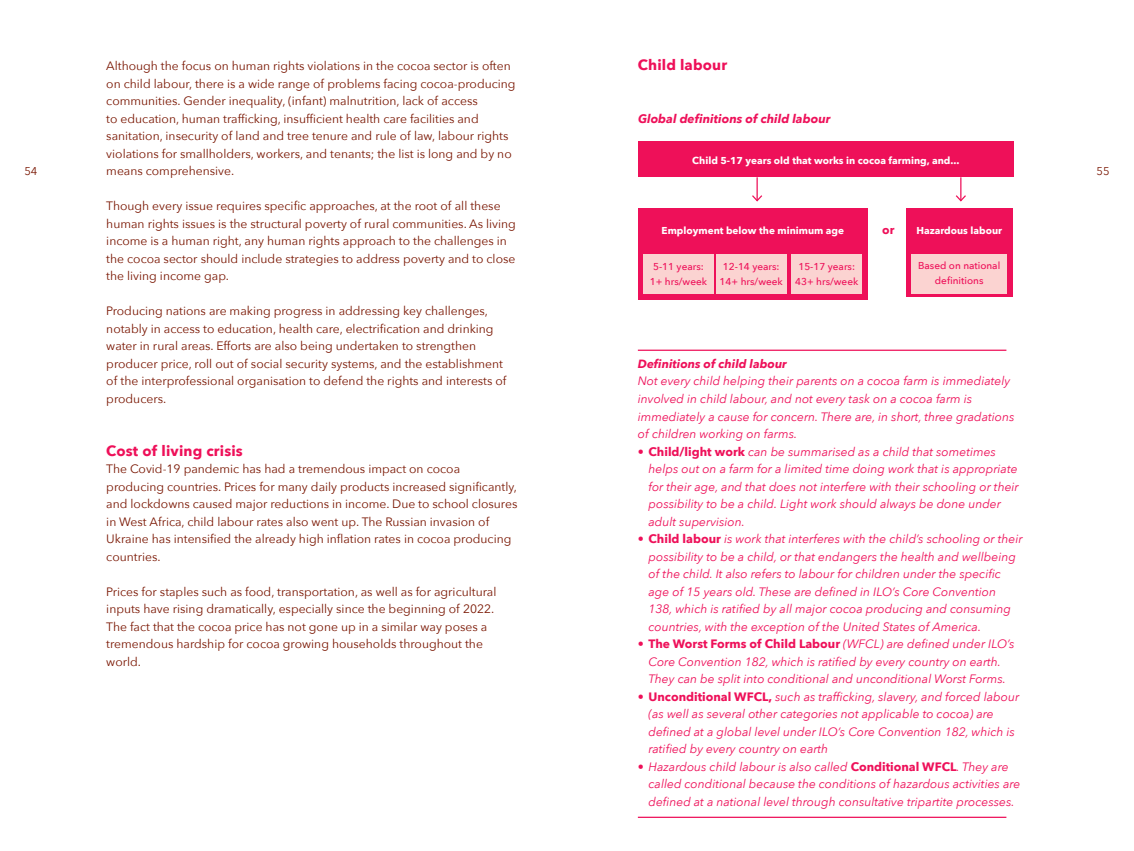
<style>
.page{position:relative;width:1134px;height:851px;background:#fff}
.page>*{position:absolute;margin:0;border:0;box-sizing:border-box;transform-origin:0 0}
._2__kop{font:700 14.62px "Avenir Next";letter-spacing:.01em;color:#ee1059}
.broodtekst_NW{font:12.12px/17.5px "Avenir Next";color:#791500}
.box_FLUOR_opsom{font:italic 12.12px/17.5px "Avenir Next";color:#ee1059}
.box_FLUOR_text{font:italic 12.12px/17.5px "Avenir Next";color:#ee1059}
.broodtekst_NW-2{font:italic 700 12.12px "Avenir Next";color:#ee1059}
.Box_FLUOR_heading{font:italic 700 11.88px "Avenir Next";color:#ee1059}
._2__subkop{font:700 11.88px "Avenir Next";color:#ee1059}
.t1{font:11.25px "Avenir Next";color:#791500}
.broodtekst_NW-3{font:700 10px "Avenir Next";color:#fff}
.opsommimg{font:500 10px/15px "Avenir Next";color:#ee1059;text-align:center}
.s1{font-weight:700;font-style:normal}
</style>
<div class="page">
<div style="left:906px;top:242px;width:106px;height:55px;background:#ee1059"></div>
<div style="left:638px;top:240px;width:230px;height:59px;background:#ee1059"></div>
<div style="left:638px;top:141px;width:375px;height:36px;background:#ee1059"></div>
<div style="left:638px;top:208px;width:230px;height:42px;background:#ee1059"></div>
<div style="left:643px;top:254px;width:71px;height:39px;background:#fbd3d1"></div>
<div style="left:716px;top:254px;width:71px;height:39px;background:#fbd3d1"></div>
<div style="left:791px;top:254px;width:71px;height:39px;background:#fbd3d1"></div>
<div style="left:911px;top:254px;width:96px;height:39px;background:#fbd3d1"></div>
<div style="left:906px;top:208px;width:106px;height:42px;background:#ee1059"></div>
<hr style="left:756px;top:177px;width:2px;height:24px;background:#ee1059">
<svg style="left:752px;top:194px;width:11px;height:8px"></svg>
<svg style="left:955px;top:177px;width:11px;height:25px"></svg>
<hr style="left:638px;top:816px;width:368px;height:1px;background:#ee1059">
<hr style="left:638px;top:349px;width:368px;height:2px;background:#ee1059">
<p class="_2__kop" style="left:638px;top:52px;width:91px">Child labour</p>
<p class="broodtekst_NW" style="left:106px;top:57px;width:411px">Although the focus on human rights violations in the cocoa sector is often on child labour, there is a wide range of problems facing cocoa-producing communities. Gender inequality, (infant) malnutrition, lack of access<br>to education, human trafficking, insufficient health care facilities and sanitation, insecurity of land and tree tenure and rule of law, labour rights violations for smallholders, workers, and tenants; the list is long and by no means comprehensive.</p>
<p class="broodtekst_NW" style="left:106px;top:197px;width:411px">Though every issue requires specific approaches, at the root of all these human rights issues is the structural poverty of rural communities. As living income is a human right, any human rights approach to the challenges in the cocoa sector should include strategies to address poverty and to close the living income gap.</p>
<p class="broodtekst_NW" style="left:106px;top:302px;width:402px">Producing nations are making progress in addressing key challenges, notably in access to education, health care, electrification and drinking water in rural areas. Efforts are also being undertaken to strengthen producer price, roll out of social security systems, and the establishment of the interprofessional organisation to defend the rights and interests of producers.</p>
<p class="_2__kop" style="left:106px;top:437px;width:138px">Cost of living crisis</p>
<p class="broodtekst_NW" style="left:106px;top:459px;width:413px">The Covid-19 pandemic has had a tremendous impact on cocoa producing countries. Prices for many daily products increased significantly, and lockdowns caused major reductions in income. Due to school closures in West Africa, child labour rates also went up. The Russian invasion of Ukraine has intensified the already high inflation rates in cocoa producing countries.</p>
<p class="broodtekst_NW" style="left:106px;top:582px;width:392px">Prices for staples such as food, transportation, as well as for agricultural inputs have rising dramatically, especially since the beginning of 2022.<br>The fact that the cocoa price has not gone up in a similar way poses a tremendous hardship for cocoa growing households throughout the world.</p>
<p class="broodtekst_NW-2" style="left:638px;top:108px;width:194px">Global definitions of child labour</p>
<p class="broodtekst_NW-3" style="left:692px;top:152px;width:269px">Child 5-17 years old that works in cocoa farming, and...</p>
<p class="t1" style="left:24px;top:162px;width:15px">54</p>
<p class="t1" style="left:1096px;top:162px;width:15px">55</p>
<p class="broodtekst_NW-3" style="left:662px;top:222px;width:184px">Employment below the minimum age</p>
<p class="opsommimg" style="left:650px;top:259px;width:59px">5-11 years:<br>1+ hrs/week</p>
<p class="opsommimg" style="left:720px;top:259px;width:65px">12-14 years:<br>14+ hrs/week</p>
<p class="opsommimg" style="left:795px;top:259px;width:65px">15-17 years:<br>43+ hrs/week</p>
<p class="opsommimg" style="left:918px;top:257px;width:84px">Based on national definitions</p>
<p class="_2__subkop" style="left:882px;top:220px;width:14px">or</p>
<p class="broodtekst_NW-3" style="left:916px;top:222px;width:87px">Hazardous labour</p>
<p class="Box_FLUOR_heading" style="left:638px;top:353px;width:150px">Definitions of child labour</p>
<p class="box_FLUOR_text" style="left:638px;top:372px;width:378px">Not every child helping their parents on a cocoa farm is immediately involved in child labour, and not every task on a cocoa farm is immediately a cause for concern. There are, in short, three gradations of children working on farms.</p>
<p class="box_FLUOR_opsom" style="left:648px;top:442px;width:372px;text-indent:-11px"><span class="s1">• Child/light work</span> can be summarised as a child that sometimes helps out on a farm for a limited time doing work that is appropriate for their age, and that does not interfere with their schooling or their possibility to be a child. Light work should always be done under adult supervision.</p>
<p class="box_FLUOR_opsom" style="left:648px;top:529px;width:376px;text-indent:-11px"><span class="s1">• Child labour</span> is work that interferes with the child’s schooling or their possibility to be a child, or that endangers the health and wellbeing of the child. It also refers to labour for children under the specific age of 15 years old. These are defined in ILO’s Core Convention 138, which is ratified by all major cocoa producing and consuming countries, with the exception of the United States of America.</p>
<p class="box_FLUOR_opsom" style="left:638px;top:634px;width:378px;text-align:center"><span class="s1">• The Worst Forms of Child Labour</span> (WFCL) are defined under ILO’s<br>Core Convention 182, which is ratified by every country on earth.<br>They can be split into conditional and unconditional Worst Forms.</p>
<p class="box_FLUOR_opsom" style="left:648px;top:687px;width:372px;text-indent:-11px"><span class="s1">• Unconditional WFCL,</span> such as trafficking, slavery, and forced labour (as well as several other categories not applicable to cocoa) are defined at a global level under ILO’s Core Convention 182, which is ratified by every country on earth</p>
<p class="box_FLUOR_opsom" style="left:648px;top:757px;width:373px;text-indent:-11px"><span class="s1">•</span> Hazardous child labour is also called <span class="s1">Conditional WFCL</span>. They are called conditional because the conditions of hazardous activities are defined at a national level through consultative tripartite processes.</p>
</div>
